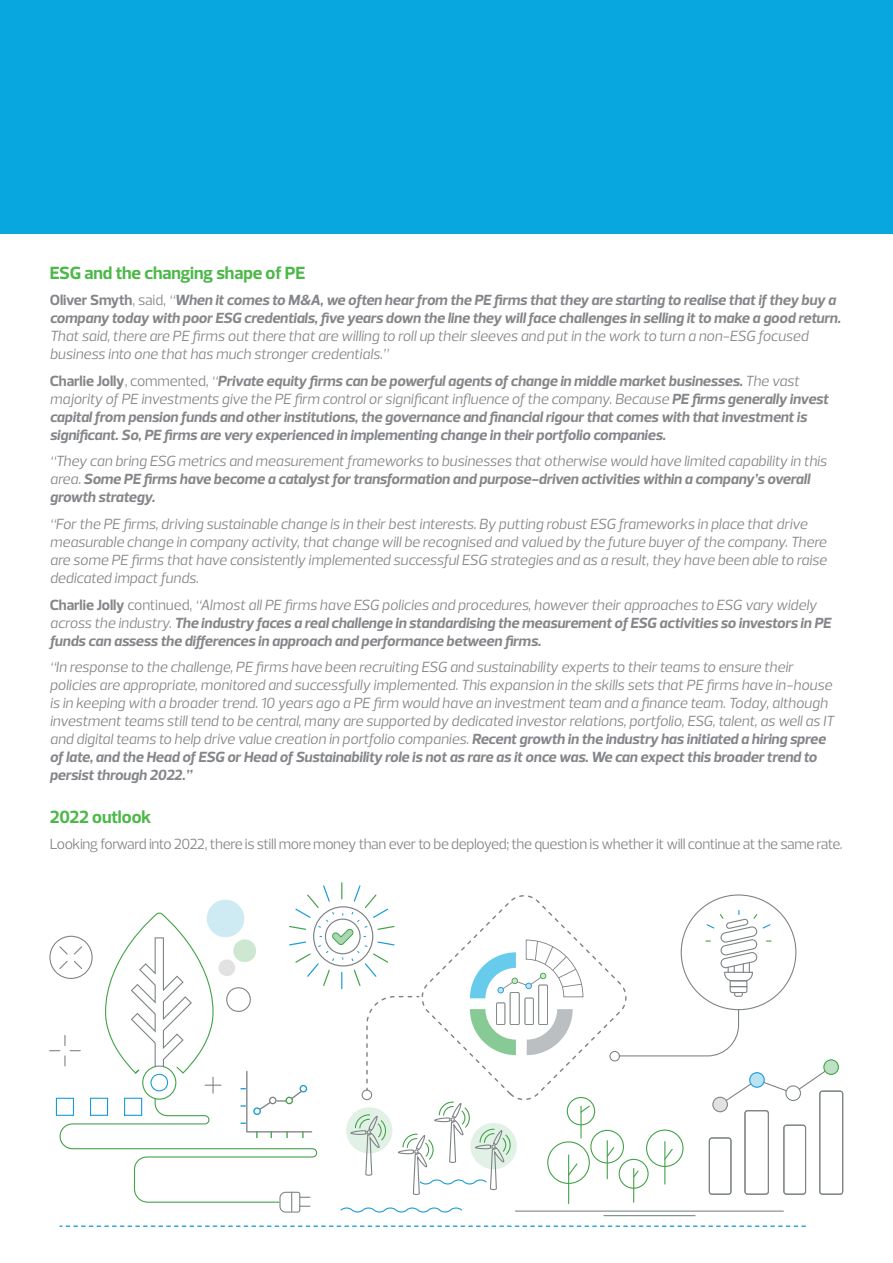
<style>
.page{position:relative;width:893px;height:1263px;background:#fff}
.page>*{position:absolute;margin:0;border:0;box-sizing:border-box;transform-origin:0 0}
.t1{font:700 18px "Prelo";letter-spacing:-.01em;color:#4cb848}
.t2{font:italic 15px/18px "Prelo";letter-spacing:-.005em;color:#848689}
.t3{font:italic 700 15px/18px "Prelo";letter-spacing:-.005em;color:#848689}
.t4{font:15px "Prelo";letter-spacing:-.025em;color:#848689}
.s1{font-style:normal}
.s2{font-weight:400;font-style:normal}
.s3{font-weight:400}
.s4{font-weight:700}
</style>
<div class="page">
<div style="left:0;top:0;width:893px;height:233px;background:#08a7e0"></div>
<svg style="left:59px;top:1225px;width:747px;height:2px"></svg>
<hr style="left:603px;top:1215px;width:92px;height:1px;background:#7d8486">
<svg style="left:49px;top:883px;width:794px;height:329px"></svg>
<p class="t1" style="left:50px;top:263px;width:257px">ESG and the changing shape of PE</p>
<p class="t3" style="left:50px;top:291px;width:792px"><span class="s1">Oliver Smyth</span><span class="s2">, said,</span> <span class="s3">“</span>When it comes to M&amp;A, we often hear from the PE firms that they are starting to realise that if they buy a company today with poor ESG credentials, five years down the line they will face challenges in selling it to make a good return.</p>
<p class="t2" style="left:50px;top:327px;width:760px">That said, there are PE firms out there that are willing to roll up their sleeves and put in the work to turn a non-ESG focused business into one that has much stronger credentials.”</p>
<p class="t3" style="left:50px;top:372px;width:780px"><span class="s1">Charlie Jolly</span><span class="s2">, commented,</span> <span class="s3">“</span>Private equity firms can be powerful agents of change in middle market businesses. <span class="s3">The vast majority of PE investments give the PE firm control or significant influence of the company. Because</span> PE firms generally invest capital from pension funds and other institutions, the governance and financial rigour that comes with that investment is significant. So, PE firms are very experienced in implementing change in their portfolio companies.</p>
<p class="t3" style="left:50px;top:452px;width:779px"><span class="s3">“They can bring ESG metrics and measurement frameworks to businesses that otherwise would have limited capability in this area.</span> Some PE firms have become a catalyst for transformation and purpose-driven activities within a company’s overall growth strategy.</p>
<p class="t2" style="left:50px;top:515px;width:779px">“For the PE firms, driving sustainable change is in their best interests. By putting robust ESG frameworks in place that drive measurable change in company activity, that change will be recognised and valued by the future buyer of the company. There are some PE firms that have consistently implemented successful ESG strategies and as a result, they have been able to raise dedicated impact funds.</p>
<p class="t3" style="left:50px;top:595px;width:783px"><span class="s1">Charlie Jolly</span> <span class="s2">continued,</span> <span class="s3">“Almost all PE firms have ESG policies and procedures, however their approaches to ESG vary widely across the industry.</span> The industry faces a real challenge in standardising the measurement of ESG activities so investors in PE funds can assess the differences in approach and performance between firms.</p>
<p class="t2" style="left:50px;top:658px;width:786px">“In response to the challenge, PE firms have been recruiting ESG and sustainability experts to their teams to ensure their policies are appropriate, monitored and successfully implemented. This expansion in the skills sets that PE firms have in-house is in keeping with a broader trend. 10 years ago a PE firm would have an investment team and a finance team. Today, although investment teams still tend to be central, many are supported by dedicated investor relations, portfolio, ESG, talent, as well as IT and digital teams to help drive value creation in portfolio companies. <span class="s4">Recent growth in the industry has initiated a hiring spree of late, and the Head of ESG or Head of Sustainability role is not as rare as it once was. We can expect this broader trend to persist through 2022.”</span></p>
<p class="t1" style="left:50px;top:807px;width:103px">2022 outlook</p>
<p class="t4" style="left:50px;top:836px;width:794px">Looking forward into 2022, there is still more money than ever to be deployed; the question is whether it will continue at the same rate.</p>
</div>
